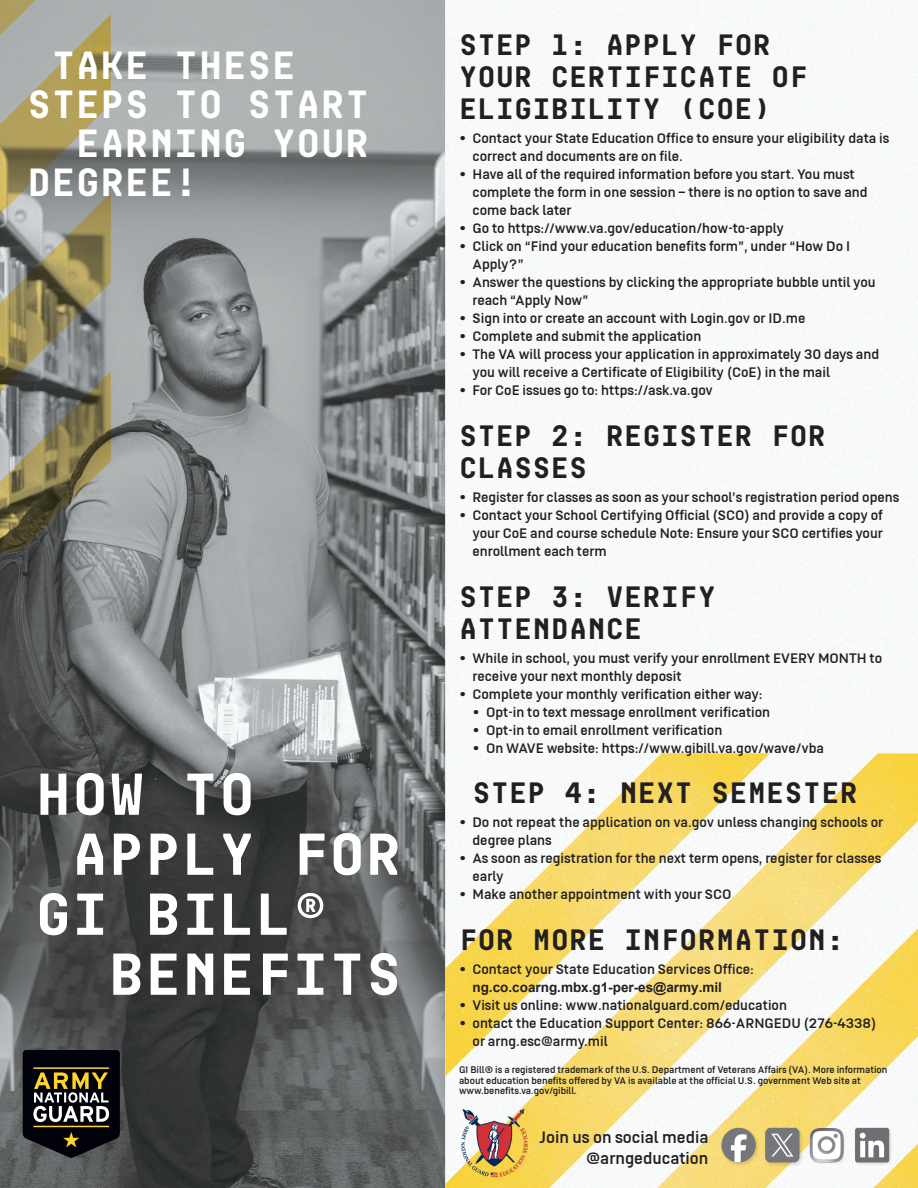
<style>
.page{position:relative;width:918px;height:1188px;background:#fff}
.page>*{position:absolute;margin:0;border:0;box-sizing:border-box;transform-origin:0 0}
.t1{font:700 54px "Mono Spec";color:#fff}
.t2{font:700 36px/39px "Mono Spec";color:#fff}
.t3{font:700 27px/32.4px "Mono Spec";color:#231f20}
.t4{font:18px "US Army";color:#231f20}
.t5{font:15px/18px "US Army";color:#231f20}
.t6{font:700 13.5px "Arial";color:#231f20}
.t7{font:10.5px/10.5px "US Army";color:#231f20}
</style>
<div class="page">
<img style="left:0;top:0;width:918px;height:1188px">
<svg style="left:23px;top:1050px;width:97px;height:108px;background:#343229"></svg>
<img style="left:451px;top:1104px;width:132px;height:84px">
<img style="left:714px;top:1110px;width:204px;height:75px">
<p class="t2" style="left:27px;top:46px;width:344px;text-indent:24px">TAKE THESE<br>STEPS TO START</p>
<p class="t2" style="left:27px;top:124px;width:344px;text-indent:49px">EARNING YOUR<br>DEGREE!</p>
<p class="t1" style="left:35px;top:758px;width:222px">HOW TO</p>
<p class="t1" style="left:72px;top:818px;width:332px">APPLY FOR</p>
<p class="t1" style="left:35px;top:878px;width:295px">GI BILL®</p>
<p class="t1" style="left:109px;top:938px;width:295px">BENEFITS</p>
<p class="t3" style="left:459px;top:28px;width:350px">STEP 1: APPLY FOR<br>YOUR CERTIFICATE OF<br>ELIGIBILITY (COE)</p>
<p class="t5" style="left:472px;top:130px;width:418px;text-indent:-13px">• Contact your State Education Office to ensure your eligibility data is correct and documents are on file.</p>
<p class="t5" style="left:472px;top:166px;width:397px;text-indent:-14px">• Have all of the required information before you start. You must complete the form in one session – there is no option to save and come back later</p>
<p class="t5" style="left:459px;top:220px;width:326px">• Go to https://www.va.gov/education/how-to-apply</p>
<p class="t5" style="left:472px;top:238px;width:379px;text-indent:-14px">• Click on “Find your education benefits form”, under “How Do I<br>Apply?”</p>
<p class="t5" style="left:472px;top:274px;width:405px;text-indent:-14px">• Answer the questions by clicking the appropriate bubble until you reach “Apply Now”</p>
<p class="t5" style="left:459px;top:310px;width:348px">• Sign into or create an account with Login.gov or ID.me</p>
<p class="t5" style="left:459px;top:328px;width:244px">• Complete and submit the application</p>
<p class="t5" style="left:472px;top:346px;width:408px;text-indent:-14px">• The VA will process your application in approximately 30 days and you will receive a Certificate of Eligibility (CoE) in the mail</p>
<p class="t5" style="left:459px;top:382px;width:256px">• For CoE issues go to: https://ask.va.gov</p>
<p class="t3" style="left:459px;top:419px;width:369px">STEP 2: REGISTER FOR<br>CLASSES</p>
<p class="t5" style="left:459px;top:489px;width:442px">• Register for classes as soon as your school’s registration period opens</p>
<p class="t5" style="left:472px;top:507px;width:412px;text-align:justify;text-indent:-14px">• Contact your School Certifying Official (SCO) and provide a copy of your CoE and course schedule Note: Ensure your SCO certifies your enrollment each term</p>
<p class="t3" style="left:459px;top:580px;width:259px">STEP 3: VERIFY<br>ATTENDANCE</p>
<p class="t5" style="left:472px;top:649px;width:411px;text-indent:-14px">• While in school, you must verify your enrollment EVERY MONTH to receive your next monthly deposit</p>
<p class="t5" style="left:459px;top:685px;width:305px">• Complete your monthly verification either way:</p>
<p class="t5" style="left:472px;top:703px;width:299px">• Opt-in to text message enrollment verification</p>
<p class="t5" style="left:472px;top:721px;width:251px">• Opt-in to email enrollment verification</p>
<p class="t5" style="left:472px;top:739px;width:353px">• On WAVE website: https://www.gibill.va.gov/wave/vba</p>
<p class="t3" style="left:472px;top:777px;width:387px">STEP 4: NEXT SEMESTER</p>
<p class="t5" style="left:472px;top:814px;width:412px;text-indent:-14px">• Do not repeat the application on va.gov unless changing schools or degree plans</p>
<p class="t5" style="left:472px;top:850px;width:410px;text-indent:-14px">• As soon as registration for the next term opens, register for classes early</p>
<p class="t5" style="left:459px;top:886px;width:274px">• Make another appointment with your SCO</p>
<p class="t3" style="left:459px;top:923px;width:387px">FOR MORE INFORMATION:</p>
<p class="t5" style="left:459px;top:960px;width:297px">• Contact your State Education Services Office:</p>
<p class="t6" style="left:472px;top:977px;width:251px">ng.co.coarng.mbx.g1-per-es@army.mil</p>
<p class="t5" style="left:459px;top:996px;width:330px">• Visit us online: www.nationalguard.com/education</p>
<p class="t5" style="left:472px;top:1014px;width:405px;text-indent:-14px">• ontact the Education Support Center: 866-ARNGEDU (276-4338) or arng.esc@army.mil</p>
<p class="t7" style="left:459px;top:1065px;width:430px">GI Bill® is a registered trademark of the U.S. Department of Veterans Affairs (VA). More information about education benefits offered by VA is available at the official U.S. government Web site at www.benefits.va.gov/gibill.</p>
<p class="t4" style="left:539px;top:1127px;width:171px">Join us on social media</p>
<p class="t4" style="left:586px;top:1149px;width:124px">@arngeducation</p>
</div>
